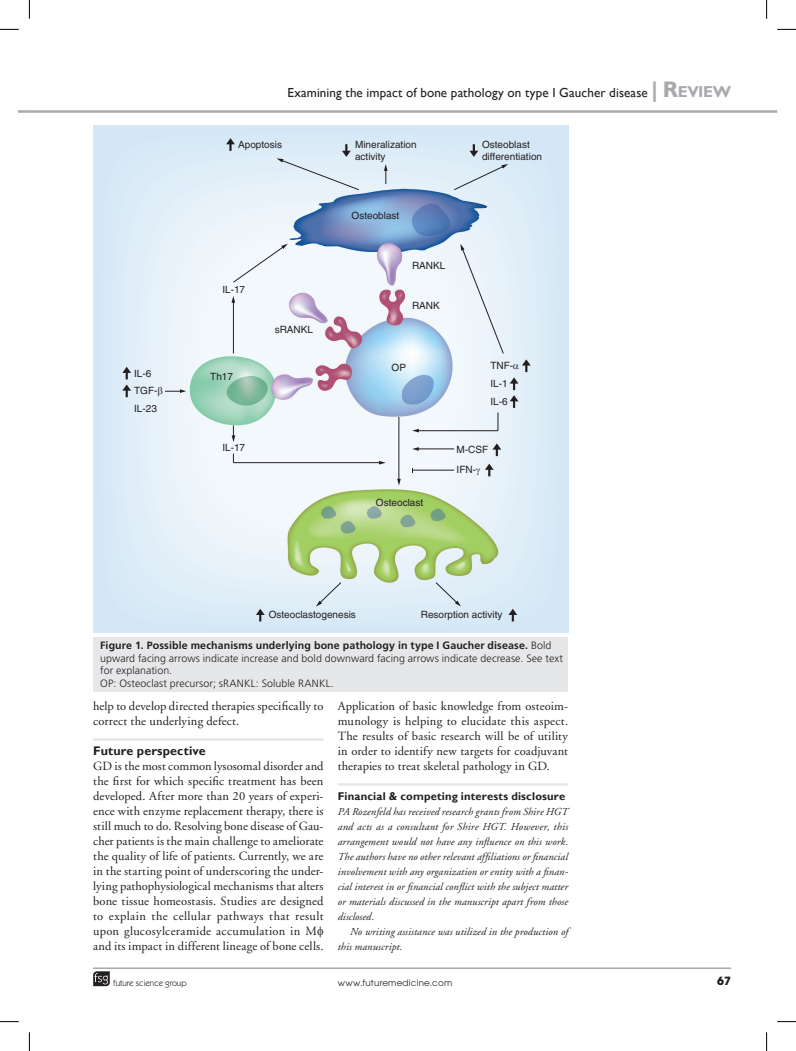
<style>
.page{position:relative;width:796px;height:1051px;background:#fff}
.page>*{position:absolute;margin:0;border:0;box-sizing:border-box;transform-origin:0 0}
.t1{font:13.12px "Gill Sans";letter-spacing:.005em;color:#231f20}
.t2{font:12.5px/15px "Adobe Garamond";letter-spacing:.01em;color:#231f20}
.t3{font:700 12.5px "Gill Sans";letter-spacing:.01em;color:#231f20}
.t4{font:700 11.25px "Gill Sans";letter-spacing:.015em;color:#231f20}
.t5{font:700 11.25px "Avant Garde";color:#231f20}
.t6{font:italic 10.62px/15px "Adobe Garamond";letter-spacing:.01em;color:#231f20;text-align:justify}
.t7{font:300 10.62px/12.5px "Frutiger";letter-spacing:.005em;color:#231f20}
.t8{font:10px/17.8px "Helvetica LT Std";color:#231f20}
.t9{font:8.75px "Avant Garde";letter-spacing:.025em;color:#231f20}
.t10{font:8.75px "Itc Kabel";color:#231f20}
.s1{font-weight:700;font-size:22.5px;color:#a8a9ad}
.s2{font-weight:700;font-size:15.75px;color:#a8a9ad}
.s3{font-weight:700}
</style>
<div class="page">
<hr style="left:93px;top:967px;width:638px;height:2px;background:#a8a9ad">
<svg style="left:93px;top:971px;width:17px;height:15px"></svg>
<hr style="left:29px;top:110px;width:748px;height:3px;background:#a8a9ad">
<svg style="left:19px;top:110px;width:10px;height:3px"></svg>
<img style="left:93px;top:126px;width:475px;height:507px">
<hr style="left:398px;top:417px;width:1px;height:63px;background:#231f20">
<svg style="left:397px;top:479px;width:4px;height:7px"></svg>
<hr style="left:417px;top:449px;width:37px;height:1px;background:#231f20">
<svg style="left:412px;top:447px;width:7px;height:4px"></svg>
<svg style="left:232px;top:426px;width:3px;height:16px"></svg>
<svg style="left:316px;top:582px;width:26px;height:25px"></svg>
<svg style="left:435px;top:582px;width:26px;height:25px"></svg>
<hr style="left:233px;top:301px;width:1px;height:52px;background:#231f20">
<svg style="left:231px;top:296px;width:4px;height:7px"></svg>
<div style="left:232px;top:244px;width:56px;height:39px;background:#f2f8fc"></div>
<svg style="left:384px;top:164px;width:3px;height:20px"></svg>
<svg style="left:453px;top:164px;width:55px;height:27px"></svg>
<div style="left:460px;top:244px;width:44px;height:110px;background:#ebf4fb"></div>
<hr style="left:417px;top:430px;width:81px;height:1px;background:#231f20">
<svg style="left:412px;top:429px;width:7px;height:3px"></svg>
<svg style="left:498px;top:413px;width:1px;height:18px"></svg>
<hr style="left:233px;top:462px;width:147px;height:1px;background:#231f20">
<svg style="left:379px;top:461px;width:7px;height:3px"></svg>
<hr style="left:412px;top:470px;width:42px;height:1px;background:#231f20">
<div style="left:276px;top:158px;width:84px;height:33px;background:#e3eff9"></div>
<div style="left:93px;top:637px;width:475px;height:55px;background:#e6e7e9"></div>
<hr style="left:93px;top:738px;width:230px;height:3px;background:#e6e7e9">
<hr style="left:338px;top:783px;width:230px;height:3px;background:#e6e7e9">
<svg style="left:0;top:29px;width:19px;height:1px"></svg>
<svg style="left:777px;top:29px;width:19px;height:1px"></svg>
<svg style="left:0;top:1021px;width:19px;height:1px"></svg>
<svg style="left:777px;top:1021px;width:19px;height:1px"></svg>
<svg style="left:29px;top:0;width:1px;height:19px"></svg>
<svg style="left:29px;top:1032px;width:1px;height:19px"></svg>
<svg style="left:766px;top:0;width:1px;height:19px"></svg>
<svg style="left:766px;top:1032px;width:1px;height:19px"></svg>
<svg style="left:158px;top:388px;width:28px;height:9px"></svg>
<svg style="left:513px;top:365px;width:6px;height:5px"></svg>
<svg style="left:476px;top:469px;width:4px;height:7px"></svg>
<p class="t1" style="left:287px;top:85px;width:445px">Examining the impact of bone pathology on type I Gaucher disease <span class="s1">| R</span><span class="s2">EVIEW</span></p>
<p class="t8" style="left:238px;top:136px;width:45px">Apoptosis</p>
<p class="t8" style="left:355px;top:139px;width:63px;line-height:12px">Mineralization activity</p>
<p class="t8" style="left:222px;top:281px;width:24px">IL-17</p>
<p class="t8" style="left:275px;top:320px;width:40px">sRANKL</p>
<p class="t8" style="left:352px;top:207px;width:49px">Osteoblast</p>
<p class="t8" style="left:412px;top:257px;width:35px">RANKL</p>
<p class="t8" style="left:412px;top:296px;width:29px">RANK</p>
<p class="t8" style="left:482px;top:139px;width:62px;line-height:12px">Osteoblast differentiation</p>
<p class="t8" style="left:134px;top:364px;width:25px">IL-6<br>TGF-<br>IL-23</p>
<p class="t8" style="left:490px;top:357px;width:24px">TNF-<br>IL-1<br>IL-6</p>
<p class="t8" style="left:456px;top:439px;width:33px;line-height:20.4px">M-CSF<br>IFN-</p>
<p class="t8" style="left:392px;top:358px;width:16px">OP</p>
<p class="t8" style="left:210px;top:367px;width:24px">Th17</p>
<p class="t8" style="left:222px;top:438px;width:24px">IL-17</p>
<p class="t8" style="left:376px;top:494px;width:49px">Osteoclast</p>
<p class="t8" style="left:269px;top:606px;width:89px">Osteoclastogenesis</p>
<p class="t8" style="left:421px;top:606px;width:83px">Resorption activity</p>
<p class="t7" style="left:100px;top:639px;width:464px"><span class="s3">Figure 1. Possible mechanisms underlying bone pathology in type I Gaucher disease.</span> Bold upward facing arrows indicate increase and bold downward facing arrows indicate decrease. See text for explanation.<br>OP: Osteoclast precursor; sRANKL: Soluble RANKL.</p>
<p class="t2" style="left:93px;top:699px;width:232px">help to develop directed therapies specifically to correct the underlying defect.</p>
<p class="t3" style="left:93px;top:743px;width:114px">Future perspective</p>
<p class="t2" style="left:93px;top:759px;width:232px">GD is the most common lysosomal disorder and the first for which specific treatment has been developed. After more than 20 years of experi‑ ence with enzyme replacement therapy, there is still much to do. Resolving bone disease of Gau‑ cher patients is the main challenge to ameliorate the quality of life of patients. Currently, we are in the starting point of underscoring the under‑ lying pathophysiological mechanisms that alters bone tissue homeostasis. Studies are designed to explain the cellular pathways that result upon glucosylceramide accumulation in M and its impact in different lineage of bone cells.</p>
<p class="t2" style="left:338px;top:699px;width:232px;text-align:justify">Application of basic knowledge from osteoim‑ munology is helping to elucidate this aspect.<br>The results of basic research will be of utility in order to identify new targets for coadjuvant therapies to treat skeletal pathology in GD.</p>
<p class="t4" style="left:338px;top:789px;width:229px">Financial &amp; competing interests disclosure</p>
<p class="t6" style="left:338px;top:804px;width:232px">PA Rozenfeld has received research grants from Shire HGT and acts as a consultant for Shire HGT. However, this arrangement would not have any influence on this work.<br>The authors have no other relevant affiliations or financial involvement with any organization or entity with a finan&shy;cial interest in or financial conflict with the subject matter or materials discussed in the manuscript apart from those disclosed.</p>
<p class="t6" style="left:338px;top:924px;width:232px;text-indent:12px">No writing assistance was utilized in the production of this manuscript.</p>
<p class="t10" style="left:113px;top:978px;width:75px">future science group</p>
<p class="t9" style="left:338px;top:978px;width:116px">www.futuremedicine.com</p>
<p class="t5" style="left:717px;top:973px;width:15px">67</p>
</div>
